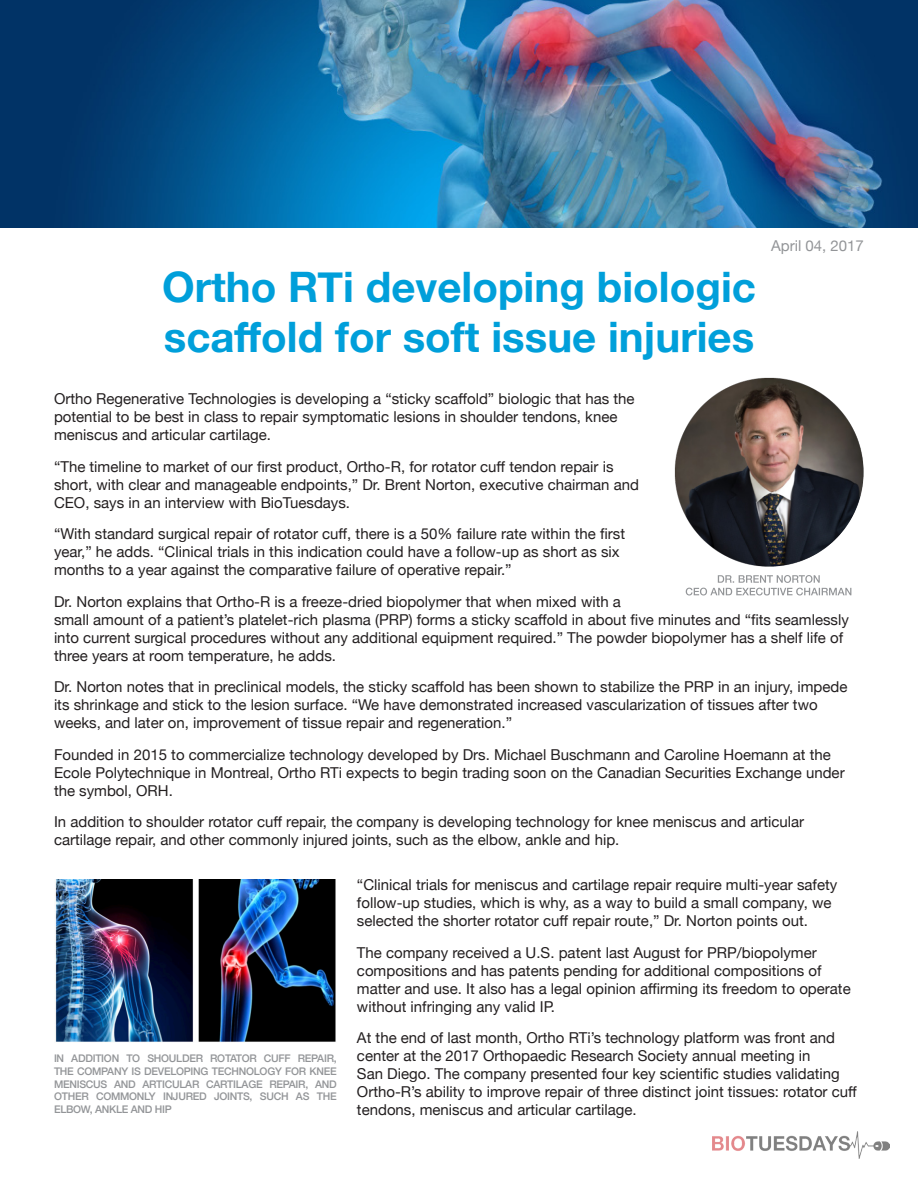
<style>
.page{position:relative;width:918px;height:1188px;background:#fff}
.page>*{position:absolute;margin:0;border:0;box-sizing:border-box;transform-origin:0 0}
.t1{font:700 42px/50.4px "Helvetica Neue";color:#009fda}
.t2{font:15px/18px "Helvetica Neue";color:#231f20}
.t3{font:15px "Helvetica Neue";color:#939598}
.t4{font:500 10.5px/12.6px "Helvetica Neue";letter-spacing:-.025em;color:#939598;text-align:justify}
</style>
<div class="page">
<img style="left:673px;top:376px;width:191px;height:191px;border-radius:95px">
<img style="left:0;top:0;width:918px;height:228px">
<img style="left:55px;top:880px;width:281px;height:162px">
<svg style="left:686px;top:575px;width:165px;height:21px"></svg>
<img style="left:713px;top:1131px;width:177px;height:27px">
<p class="t1" style="left:162px;top:263px;width:596px">Ortho RTi developing biologic scaffold for soft issue injuries</p>
<p class="t3" style="left:771px;top:234px;width:94px">April 04, 2017</p>
<p class="t2" style="left:54px;top:391px;width:582px">Ortho Regenerative Technologies is developing a “sticky scaffold” biologic that has the potential to be best in class to repair symptomatic lesions in shoulder tendons, knee meniscus and articular cartilage.</p>
<p class="t2" style="left:54px;top:458px;width:587px">“The timeline to market of our first product, Ortho-R, for rotator cuff tendon repair is short, with clear and manageable endpoints,” Dr. Brent Norton, executive chairman and<br>CEO, says in an interview with BioTuesdays.</p>
<p class="t2" style="left:54px;top:526px;width:573px">“With standard surgical repair of rotator cuff, there is a 50% failure rate within the first year,” he adds. “Clinical trials in this indication could have a follow-up as short as six months to a year against the comparative failure of operative repair.”</p>
<p class="t2" style="left:54px;top:593px;width:796px">Dr. Norton explains that Ortho-R is a freeze-dried biopolymer that when mixed with a<br>small amount of a patient’s platelet-rich plasma (PRP) forms a sticky scaffold in about five minutes and “fits seamlessly into current surgical procedures without any additional equipment required.” The powder biopolymer has a shelf life of three years at room temperature, he adds.</p>
<p class="t2" style="left:54px;top:679px;width:795px">Dr. Norton notes that in preclinical models, the sticky scaffold has been shown to stabilize the PRP in an injury, impede its shrinkage and stick to the lesion surface. “We have demonstrated increased vascularization of tissues after two weeks, and later on, improvement of tissue repair and regeneration.”</p>
<p class="t2" style="left:54px;top:746px;width:792px">Founded in 2015 to commercialize technology developed by Drs. Michael Buschmann and Caroline Hoemann at the<br>Ecole Polytechnique in Montreal, Ortho RTi expects to begin trading soon on the Canadian Securities Exchange under the symbol, ORH.</p>
<p class="t2" style="left:54px;top:814px;width:752px">In addition to shoulder rotator cuff repair, the company is developing technology for knee meniscus and articular cartilage repair, and other commonly injured joints, such as the elbow, ankle and hip.</p>
<p class="t2" style="left:357px;top:877px;width:482px">“Clinical trials for meniscus and cartilage repair require multi-year safety follow-up studies, which is why, as a way to build a small company, we selected the shorter rotator cuff repair route,” Dr. Norton points out.</p>
<p class="t2" style="left:357px;top:944px;width:495px">The company received a U.S. patent last August for PRP/biopolymer compositions and has patents pending for additional compositions of matter and use. It also has a legal opinion affirming its freedom to operate without infringing any valid IP.</p>
<p class="t2" style="left:357px;top:1030px;width:501px">At the end of last month, Ortho RTi’s technology platform was front and center at the 2017 Orthopaedic Research Society annual meeting in<br>San Diego. The company presented four key scientific studies validating Ortho-R’s ability to improve repair of three distinct joint tissues: rotator cuff tendons, meniscus and articular cartilage.</p>
<p class="t4" style="left:54px;top:1051px;width:284px">IN ADDITION TO SHOULDER ROTATOR CUFF REPAIR, THE COMPANY IS DEVELOPING TECHNOLOGY FOR KNEE MENISCUS AND ARTICULAR CARTILAGE REPAIR, AND OTHER COMMONLY INJURED JOINTS, SUCH AS THE ELBOW, ANKLE AND HIP</p>
</div>
